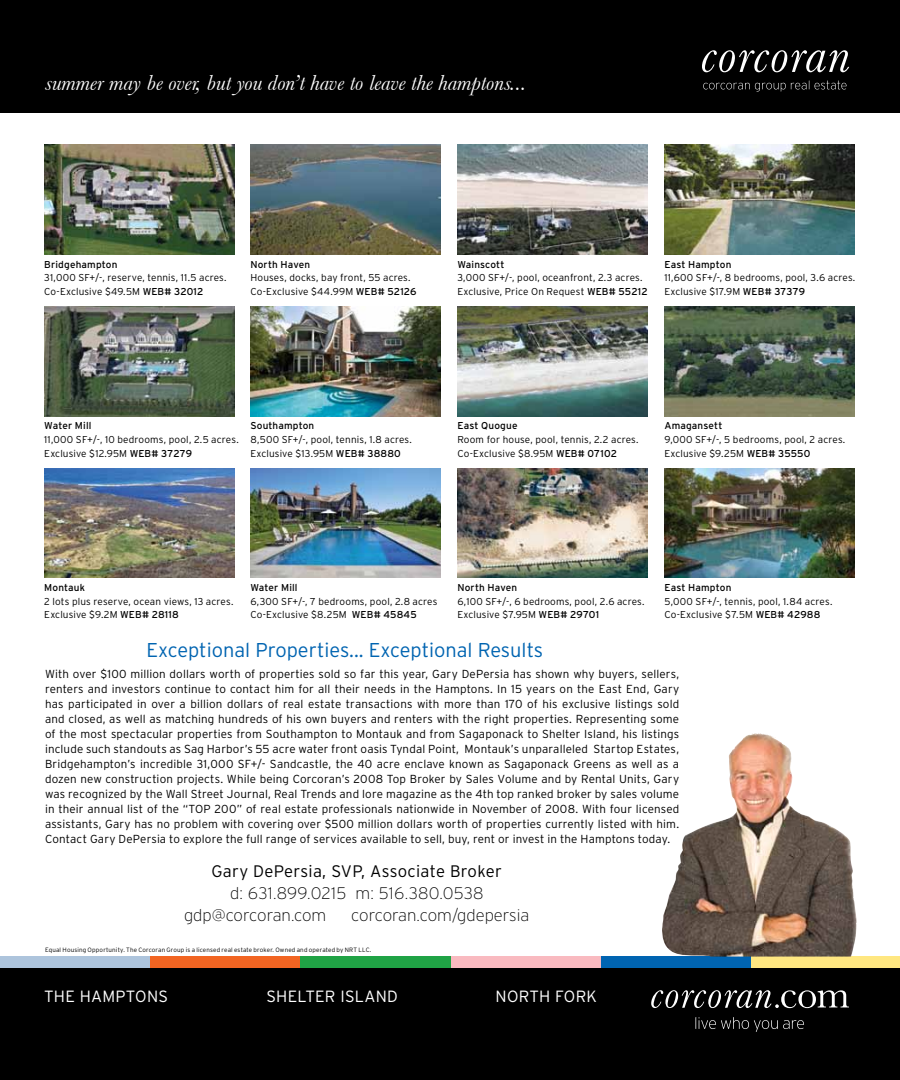
<style>
.page{position:relative;width:900px;height:1080px;background:#fff}
.page>*{position:absolute;margin:0;border:0;box-sizing:border-box;transform-origin:0 0}
.t1{font:italic 22.5px "Baskerville";color:#fff}
.t2{font:300 20px "Interstate";color:#0064b1}
.t3{font:200 16.62px/22.2px "Interstate";color:#000}
.t4{font:300 16.62px "Interstate";letter-spacing:.02em;color:#000}
.t5{font:300 16.25px "Interstate";letter-spacing:.01em;color:#fff}
.t6{font:300 11.62px/15px "Interstate";letter-spacing:.01em;color:#000;text-align:justify}
.t7{font:300 10px/13.8px "Interstate";letter-spacing:.015em;color:#000}
.t8{font:10px "Interstate";letter-spacing:.015em;color:#000}
.t9{font:300 6.25px "Interstate";letter-spacing:.025em;color:#000}
.s1{font-weight:400}
</style>
<div class="page">
<div style="left:0;top:0;width:900px;height:112px;background:#000"></div>
<div style="left:0;top:968px;width:900px;height:112px;background:#000"></div>
<div style="left:0;top:957px;width:150px;height:11px;background:#adc4dc"></div>
<div style="left:150px;top:957px;width:151px;height:11px;background:#f26522"></div>
<div style="left:301px;top:957px;width:150px;height:11px;background:#20a345"></div>
<div style="left:451px;top:957px;width:150px;height:11px;background:#f9bac0"></div>
<div style="left:601px;top:957px;width:150px;height:11px;background:#0064b1"></div>
<div style="left:751px;top:957px;width:149px;height:11px;background:#ffe781"></div>
<svg style="left:651px;top:990px;width:198px;height:18px"></svg>
<svg style="left:695px;top:1017px;width:109px;height:15px"></svg>
<svg style="left:702px;top:50px;width:147px;height:22px"></svg>
<svg style="left:703px;top:80px;width:144px;height:12px"></svg>
<img style="left:661px;top:733px;width:196px;height:224px">
<img style="left:44px;top:145px;width:190px;height:109px">
<img style="left:664px;top:145px;width:190px;height:109px">
<img style="left:250px;top:145px;width:190px;height:109px">
<img style="left:457px;top:145px;width:190px;height:109px">
<img style="left:44px;top:468px;width:190px;height:110px">
<img style="left:664px;top:468px;width:190px;height:110px">
<img style="left:250px;top:468px;width:190px;height:110px">
<img style="left:457px;top:468px;width:190px;height:110px">
<img style="left:44px;top:307px;width:190px;height:109px">
<img style="left:664px;top:307px;width:190px;height:109px">
<img style="left:250px;top:307px;width:190px;height:109px">
<img style="left:457px;top:307px;width:190px;height:109px">
<h1 class="t1" style="left:45px;top:69px;width:483px">summer may be over, but you don’t have to leave the hamptons...</h1>
<p class="t8" style="left:44px;top:258px;width:75px">Bridgehampton</p>
<p class="t7" style="left:44px;top:271px;width:184px">31,000 SF+/-, reserve, tennis, 11.5 acres.<br>Co-Exclusive $49.5M <span class="s1">WEB# 32012</span></p>
<p class="t8" style="left:250px;top:258px;width:61px">North Haven</p>
<p class="t7" style="left:250px;top:271px;width:168px">Houses, docks, bay front, 55 acres.<br>Co-Exclusive $44.99M <span class="s1">WEB# 52126</span></p>
<p class="t8" style="left:457px;top:258px;width:49px">Wainscott</p>
<p class="t7" style="left:457px;top:271px;width:192px">3,000 SF+/-, pool, oceanfront, 2.3 acres.<br>Exclusive, Price On Request <span class="s1">WEB# 55212</span></p>
<p class="t8" style="left:664px;top:258px;width:68px">East Hampton</p>
<p class="t7" style="left:664px;top:271px;width:192px">11,600 SF+/-, 8 bedrooms, pool, 3.6 acres.<br>Exclusive $17.9M <span class="s1">WEB# 37379</span></p>
<p class="t8" style="left:44px;top:420px;width:49px">Water Mill</p>
<p class="t7" style="left:44px;top:433px;width:196px">11,000 SF+/-, 10 bedrooms, pool, 2.5 acres.<br>Exclusive $12.95M <span class="s1">WEB# 37279</span></p>
<p class="t8" style="left:250px;top:420px;width:65px">Southampton</p>
<p class="t7" style="left:250px;top:433px;width:163px">8,500 SF+/-, pool, tennis, 1.8 acres.<br>Exclusive $13.95M <span class="s1">WEB# 38880</span></p>
<p class="t8" style="left:457px;top:420px;width:62px">East Quogue</p>
<p class="t7" style="left:457px;top:433px;width:183px">Room for house, pool, tennis, 2.2 acres.<br>Co-Exclusive $8.95M <span class="s1">WEB# 07102</span></p>
<p class="t8" style="left:664px;top:420px;width:60px">Amagansett</p>
<p class="t7" style="left:664px;top:433px;width:182px">9,000 SF+/-, 5 bedrooms, pool, 2 acres.<br>Exclusive $9.25M <span class="s1">WEB# 35550</span></p>
<p class="t8" style="left:44px;top:582px;width:42px">Montauk</p>
<p class="t7" style="left:44px;top:594px;width:191px">2 lots plus reserve, ocean views, 13 acres.<br>Exclusive $9.2M <span class="s1">WEB# 28118</span></p>
<p class="t8" style="left:250px;top:582px;width:49px">Water Mill</p>
<p class="t7" style="left:250px;top:594px;width:189px">6,300 SF+/-, 7 bedrooms, pool, 2.8 acres<br>Co-Exclusive $8.25M <span class="s1">WEB# 45845</span></p>
<p class="t8" style="left:457px;top:582px;width:61px">North Haven</p>
<p class="t7" style="left:457px;top:594px;width:189px">6,100 SF+/-, 6 bedrooms, pool, 2.6 acres.<br>Exclusive $7.95M <span class="s1">WEB# 29701</span></p>
<p class="t8" style="left:664px;top:582px;width:68px">East Hampton</p>
<p class="t7" style="left:664px;top:594px;width:169px">5,000 SF+/-, tennis, pool, 1.84 acres.<br>Co-Exclusive $7.5M <span class="s1">WEB# 42988</span></p>
<h2 class="t2" style="left:146px;top:638px;width:398px">Exceptional Properties... Exceptional Results</h2>
<p class="t6" style="left:45px;top:666px;width:636px">With over $100 million dollars worth of properties sold so far this year, Gary DePersia has shown why buyers, sellers, renters and investors continue to contact him for all their needs in the Hamptons. In 15 years on the East End, Gary has participated in over a billion dollars of real estate transactions with more than 170 of his exclusive listings sold and closed, as well as matching hundreds of his own buyers and renters with the right properties. Representing some of the most spectacular properties from Southampton to Montauk and from Sagaponack to Shelter Island, his listings include such standouts as Sag Harbor’s 55 acre water front oasis Tyndal Point, Montauk’s unparalleled Startop Estates, Bridgehampton’s incredible 31,000 SF+/- Sandcastle, the 40 acre enclave known as Sagaponack Greens as well as a dozen new construction projects. While being Corcoran’s 2008 Top Broker by Sales Volume and by Rental Units, Gary was recognized by the Wall Street Journal, Real Trends and lore magazine as the 4th top ranked broker by sales volume in their annual list of the “TOP 200” of real estate professionals nationwide in November of 2008. With four licensed assistants, Gary has no problem with covering over $500 million dollars worth of properties currently listed with him.<br>Contact Gary DePersia to explore the full range of services available to sell, buy, rent or invest in the Hamptons today.</p>
<h3 class="t4" style="left:212px;top:862px;width:292px">Gary DePersia, SVP, Associate Broker</h3>
<h3 class="t3" style="left:184px;top:882px;width:301px;text-indent:46px">d: 631.899.0215 m: 516.380.0538 gdp@corcoran.com</h3>
<h3 class="t3" style="left:351px;top:904px;width:180px">corcoran.com/gdepersia</h3>
<p class="t9" style="left:45px;top:947px;width:328px">Equal Housing Opportunity. The Corcoran Group is a licensed real estate broker. Owned and operated by NRT LLC.</p>
<h3 class="t5" style="left:44px;top:987px;width:125px">THE HAMPTONS</h3>
<h3 class="t5" style="left:267px;top:987px;width:133px">SHELTER ISLAND</h3>
<h3 class="t5" style="left:495px;top:987px;width:103px">NORTH FORK</h3>
</div>
